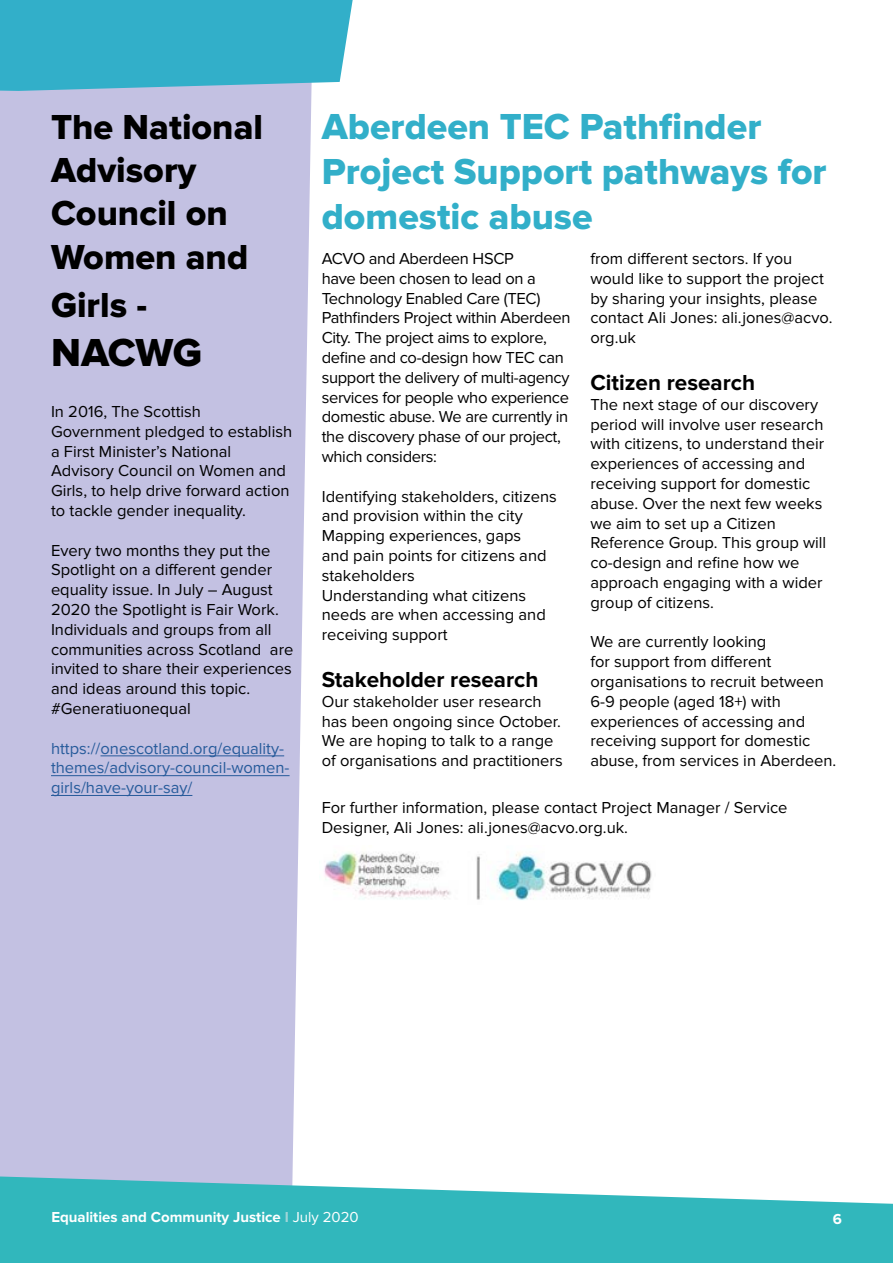
<style>
.page{position:relative;width:893px;height:1263px;background:#fff}
.page>*{position:absolute;margin:0;border:0;box-sizing:border-box;transform-origin:0 0}
.t1{font:40.5px "Proxima Nova Extrabld";letter-spacing:-.015em;color:#000}
.t2{font:37.5px/45px "Proxima Nova Extrabld";color:#32afc9}
.t3{font:36px/43.2px "Proxima Nova Extrabld";color:#000}
.t4{font:700 22.5px "Proxima Nova";color:#000}
.t5{font:16.5px/19.8px "Proxima Nova";color:#000}
.t6{font:16.5px/19.8px "Proxima Nova";letter-spacing:-.02em;color:#000}
.t7{font:16.5px/19.8px "Proxima Nova";color:#275b9b}
.t8{font:700 15px "Proxima Nova";color:#fff}
.s1{color:#9fd5d8}
.s2{font-weight:400}
</style>
<div class="page">
<div style="left:0;top:91px;width:312px;height:1085px;background:#c3c1e2"></div>
<svg style="left:0;top:0;width:353px;height:91px;background:#3db1cb"></svg>
<svg style="left:0;top:1176px;width:893px;height:87px;background:#50c1c6"></svg>
<img style="left:324px;top:852px;width:328px;height:48px">
<hr style="left:101px;top:756px;width:183px;height:1px;background:#275b9b">
<hr style="left:51px;top:775px;width:239px;height:1px;background:#275b9b">
<hr style="left:51px;top:795px;width:141px;height:1px;background:#275b9b">
<h3 class="t3" style="left:51px;top:106px;width:214px">The National<br>Advisory<br>Council on<br>Women and</h3>
<h3 class="t3" style="left:51px;top:285px;width:98px">Girls -</h3>
<h1 class="t1" style="left:51px;top:329px;width:152px">NACWG</h1>
<p class="t5" style="left:51px;top:402px;width:243px">In 2016, The Scottish<br>Government pledged to establish a First Minister’s National<br>Advisory Council on Women and<br>Girls, to help drive forward action to tackle gender inequality.</p>
<p class="t5" style="left:51px;top:540px;width:244px">Every two months they put the<br>Spotlight on a different gender equality issue. In July – August<br>2020 the Spotlight is Fair Work.<br>Individuals and groups from all communities across Scotland are invited to share their experiences and ideas around this topic. #Generatiuonequal</p>
<p class="t7" style="left:51px;top:738px;width:240px">https://onescotland.org/equality&shy;themes/advisory-council-women&shy;girls/have-your-say/</p>
<h2 class="t2" style="left:322px;top:105px;width:506px">Aberdeen TEC Pathfinder<br>Project Support pathways for domestic abuse</h2>
<p class="t6" style="left:322px;top:249px;width:250px">ACVO and Aberdeen HSCP<br>have been chosen to lead on a<br>Technology Enabled Care (TEC)<br>Pathfinders Project within Aberdeen<br>City. The project aims to explore, define and co-design how TEC can support the delivery of multi-agency services for people who experience domestic abuse. We are currently in the discovery phase of our project, which considers:</p>
<p class="t5" style="left:322px;top:486px;width:237px">Identifying stakeholders, citizens and provision within the city<br>Mapping experiences, gaps<br>and pain points for citizens and stakeholders<br>Understanding what citizens needs are when accessing and receiving support</p>
<h3 class="t4" style="left:322px;top:666px;width:218px">Stakeholder research</h3>
<p class="t5" style="left:322px;top:692px;width:242px">Our stakeholder user research has been ongoing since October.<br>We are hoping to talk to a range of organisations and practitioners</p>
<p class="t5" style="left:590px;top:249px;width:244px">from different sectors. If you would like to support the project by sharing your insights, please contact Ali Jones: ali.jones@acvo. org.uk</p>
<h3 class="t4" style="left:590px;top:369px;width:166px">Citizen research</h3>
<p class="t5" style="left:590px;top:395px;width:237px">The next stage of our discovery period will involve user research with citizens, to understand their experiences of accessing and receiving support for domestic abuse. Over the next few weeks we aim to set up a Citizen<br>Reference Group. This group will co-design and refine how we approach engaging with a wider group of citizens.</p>
<p class="t5" style="left:590px;top:632px;width:247px">We are currently looking<br>for support from different organisations to recruit between<br>6-9 people (aged 18+) with experiences of accessing and receiving support for domestic abuse, from services in Aberdeen.</p>
<p class="t5" style="left:322px;top:798px;width:467px">For further information, please contact Project Manager / Service<br>Designer, Ali Jones: ali.jones@acvo.org.uk.</p>
<p class="t8" style="left:51px;top:1208px;width:309px">Equalities and Community Justice <span class="s1">I</span> <span class="s2">July 2020</span></p>
<p class="t8" style="left:833px;top:1210px;width:11px">6</p>
</div>
